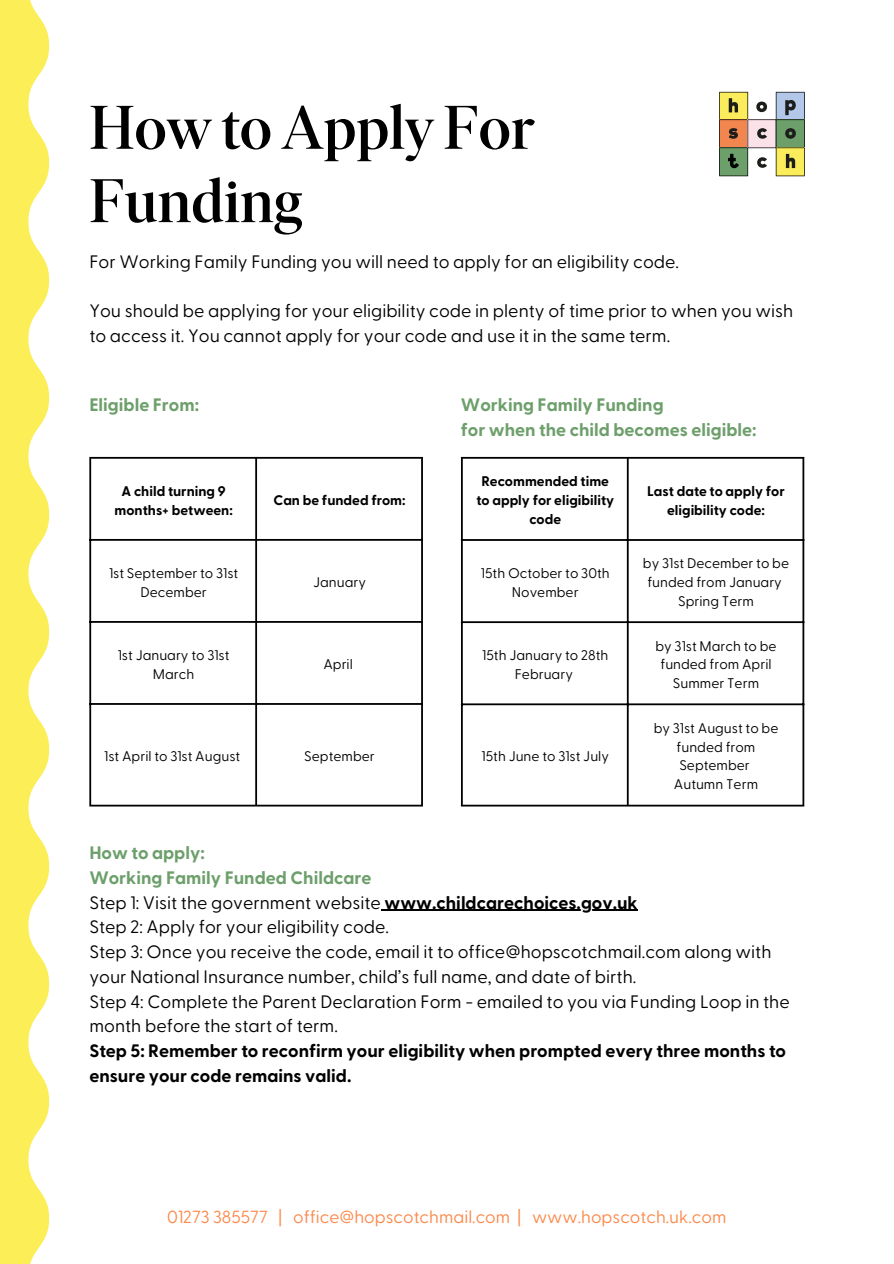
<style>
.page{position:relative;width:894px;height:1264px;background:#fff}
.page>*{position:absolute;margin:0;border:0;box-sizing:border-box;transform-origin:0 0}
.t1{font:500 61.35px/73.3px "Ivar Display";color:#000}
.t2{font:18px/24.8px "Greycliff CF";color:#000}
.t3{font:700 18px/24.8px "Greycliff CF";color:#6d9f6b}
.t4{font:700 18px/24.8px "Greycliff CF";color:#000}
.t5{font:17.55px "Greycliff CF";color:#fd884a}
.t6{font:13.95px/18.9px "Greycliff CF";color:#000;text-align:center}
.t7{font:700 13.95px/18.9px "Greycliff CF";color:#000;text-align:center}
.s1{font-weight:700}
</style>
<div class="page">
<svg style="left:0;top:0;width:49px;height:1263px;fill:#fbee57"></svg>
<svg style="left:719px;top:92px;width:85px;height:84px"></svg>
<hr style="left:461px;top:459px;width:1px;height:345px;background:#000">
<hr style="left:626px;top:459px;width:2px;height:345px;background:#000">
<hr style="left:802px;top:459px;width:2px;height:345px;background:#000">
<hr style="left:461px;top:457px;width:343px;height:2px;background:#000">
<hr style="left:461px;top:539px;width:343px;height:2px;background:#000">
<hr style="left:461px;top:621px;width:343px;height:2px;background:#000">
<hr style="left:461px;top:703px;width:343px;height:2px;background:#000">
<hr style="left:461px;top:804px;width:343px;height:2px;background:#000">
<hr style="left:89px;top:459px;width:2px;height:345px;background:#000">
<hr style="left:255px;top:459px;width:2px;height:345px;background:#000">
<hr style="left:421px;top:459px;width:2px;height:345px;background:#000">
<hr style="left:89px;top:457px;width:334px;height:2px;background:#000">
<hr style="left:89px;top:539px;width:334px;height:2px;background:#000">
<hr style="left:89px;top:621px;width:334px;height:2px;background:#000">
<hr style="left:89px;top:703px;width:334px;height:2px;background:#000">
<hr style="left:89px;top:804px;width:334px;height:2px;background:#000">
<hr style="left:384px;top:909px;width:253px;height:1px;background:#000">
<p class="t1" style="left:89px;top:97px;width:446px">How to Apply For<br>Funding</p>
<h1 class="t2" style="left:89px;top:248px;width:591px">For Working Family Funding you will need to apply for an eligibility code.</h1>
<p class="t2" style="left:89px;top:298px;width:705px">You should be applying for your eligibility code in plenty of time prior to when you wish to access it. You cannot apply for your code and use it in the same term.</p>
<p class="t3" style="left:89px;top:392px;width:111px">Eligible From:</p>
<p class="t3" style="left:461px;top:392px;width:297px">Working Family Funding<br>for when the child becomes eligible:</p>
<p class="t7" style="left:114px;top:481px;width:120px">A child turning 9 months+ between:</p>
<p class="t7" style="left:273px;top:490px;width:134px">Can be funded from:</p>
<p class="t6" style="left:109px;top:563px;width:131px">1st September to 31st<br>December</p>
<p class="t6" style="left:313px;top:572px;width:54px">January</p>
<p class="t6" style="left:118px;top:645px;width:113px">1st January to 31st<br>March</p>
<p class="t6" style="left:323px;top:654px;width:31px">April</p>
<p class="t6" style="left:104px;top:746px;width:137px">1st April to 31st August</p>
<p class="t6" style="left:304px;top:746px;width:72px">September</p>
<p class="t7" style="left:476px;top:471px;width:139px">Recommended time to apply for eligibility code</p>
<p class="t7" style="left:647px;top:481px;width:139px">Last date to apply for eligibility code:</p>
<h2 class="t6" style="left:481px;top:563px;width:130px">15th October to 30th<br>November</h2>
<h2 class="t6" style="left:642px;top:553px;width:148px">by 31st December to be funded from January</h2>
<p class="t6" style="left:678px;top:591px;width:77px">Spring Term</p>
<p class="t6" style="left:482px;top:645px;width:127px">15th January to 28th<br>February</p>
<p class="t6" style="left:655px;top:635px;width:123px">by 31st March to be funded from April<br>Summer Term</p>
<p class="t6" style="left:481px;top:746px;width:129px">15th June to 31st July</p>
<p class="t6" style="left:653px;top:717px;width:126px">by 31st August to be funded from<br>September</p>
<p class="t6" style="left:673px;top:774px;width:86px">Autumn Term</p>
<p class="t3" style="left:89px;top:839px;width:117px">How to apply:</p>
<p class="t3" style="left:89px;top:864px;width:283px">Working Family Funded Childcare</p>
<p class="t2" style="left:89px;top:888px;width:549px">Step 1: Visit the government website <span class="s1">www.childcarechoices.gov.uk</span></p>
<p class="t2" style="left:89px;top:913px;width:301px">Step 2: Apply for your eligibility code.</p>
<p class="t2" style="left:89px;top:938px;width:683px">Step 3: Once you receive the code, email it to office@hopscotchmail.com along with your National Insurance number, child’s full name, and date of birth.</p>
<p class="t2" style="left:89px;top:987px;width:701px">Step 4: Complete the Parent Declaration Form - emailed to you via Funding Loop in the month before the start of term.</p>
<p class="t4" style="left:89px;top:1037px;width:698px">Step 5: Remember to reconfirm your eligibility when prompted every three months to ensure your code remains valid.</p>
<p class="t5" style="left:167px;top:1205px;width:560px">01273 385577 | office@hopscotchmail.com | www.hopscotch.uk.com</p>
</div>
